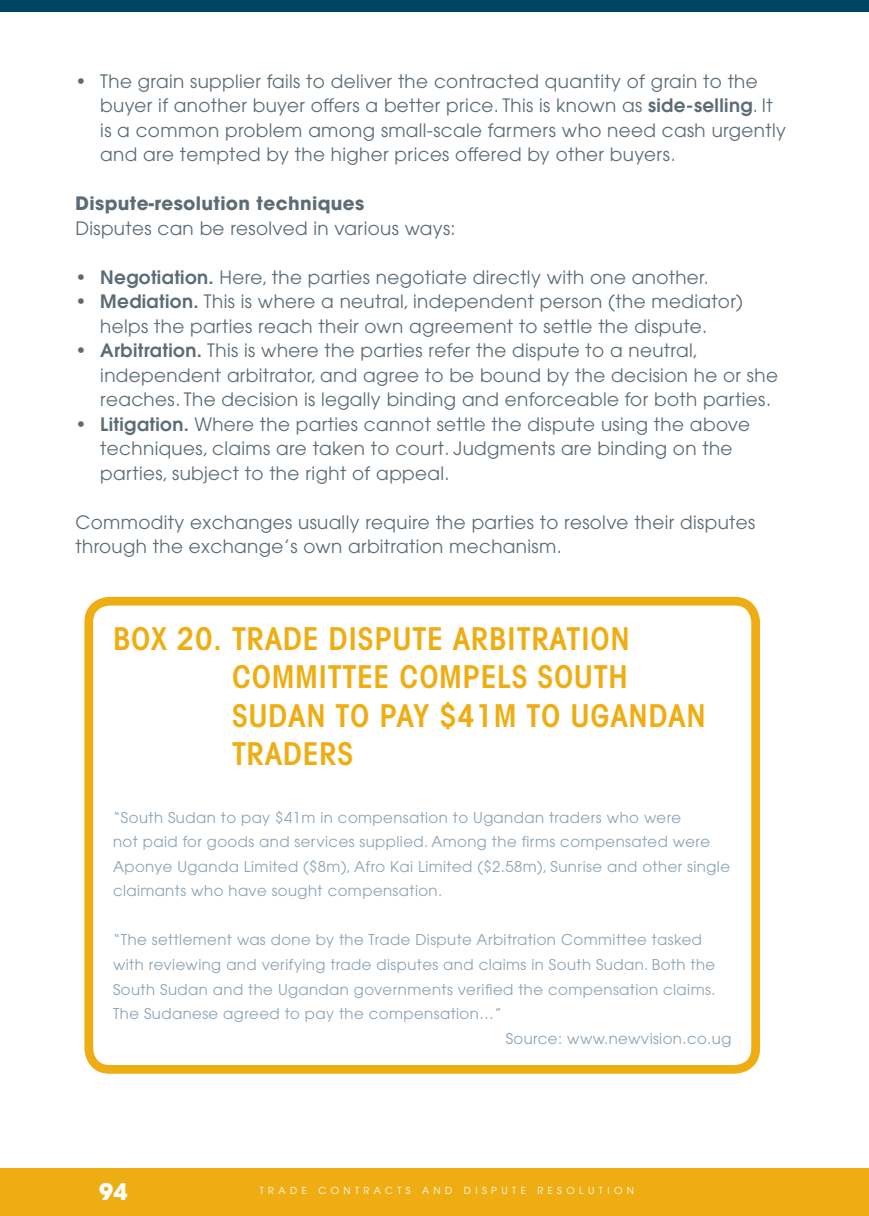
<style>
.page{position:relative;width:869px;height:1216px;background:#fff}
.page>*{position:absolute;margin:0;border:0;box-sizing:border-box;transform-origin:0 0}
.t1{font:600 condensed 31.5px "Avant Garde";letter-spacing:.02em;color:#eeae13}
.t2{font:700 22.75px "Avant Garde";color:#fff}
.t3{font:18.38px/24.5px "Avant Garde";letter-spacing:.02em;color:#5b6c76}
.t4{font:700 18.38px "Avant Garde";letter-spacing:.02em;color:#5b6c76}
.t5{font:14.88px/24.5px "Avant Garde";letter-spacing:.03em;color:#8ca3b6}
.t6{font:9.62px "Avant Garde";color:#fff}
.s1{font-weight:600}
</style>
<div class="page">
<div style="left:0;top:1167px;width:868px;height:48px;background:#eeae13"></div>
<div style="left:0;top:0;width:868px;height:12px;background:#004461"></div>
<div style="left:84px;top:597px;width:675px;height:476px;border:9px solid #eeae13;border-radius:21px"></div>
<p class="t3" style="left:100px;top:69px;width:687px;text-indent:-25px">• The grain supplier fails to deliver the contracted quantity of grain to the buyer if another buyer offers a better price. This is known as <span class="s1">side-selling</span>. It is a common problem among small-scale farmers who need cash urgently and are tempted by the higher prices offered by other buyers.</p>
<p class="t4" style="left:75px;top:191px;width:290px">Dispute-resolution techniques</p>
<p class="t3" style="left:75px;top:215px;width:381px">Disputes can be resolved in various ways:</p>
<p class="t3" style="left:75px;top:265px;width:634px">• <span class="s1">Negotiation.</span> Here, the parties negotiate directly with one another.</p>
<p class="t3" style="left:75px;top:289px;width:668px;text-align:center">• <span class="s1">Mediation.</span> This is where a neutral, independent person (the mediator) helps the parties reach their own agreement to settle the dispute.</p>
<p class="t3" style="left:100px;top:338px;width:679px;text-indent:-25px">• <span class="s1">Arbitration.</span> This is where the parties refer the dispute to a neutral, independent arbitrator, and agree to be bound by the decision he or she reaches. The decision is legally binding and enforceable for both parties.</p>
<p class="t3" style="left:100px;top:411px;width:651px;text-indent:-25px">• <span class="s1">Litigation.</span> Where the parties cannot settle the dispute using the above techniques, claims are taken to court. Judgments are binding on the parties, subject to the right of appeal.</p>
<p class="t3" style="left:75px;top:509px;width:681px">Commodity exchanges usually require the parties to resolve their disputes through the exchange’s own arbitration mechanism.</p>
<h1 class="t1" style="left:113px;top:619px;width:134px">Box 20. TRADE</h1>
<h1 class="t1" style="left:328px;top:619px;width:17px">DISPUTE</h1>
<h1 class="t1" style="left:452px;top:619px;width:71px">ARBITRATION</h1>
<h1 class="t1" style="left:232px;top:657px;width:19px">COMMITTEE</h1>
<h1 class="t1" style="left:399px;top:657px;width:19px">COMPELS</h1>
<h1 class="t1" style="left:537px;top:657px;width:19px">SOUTH</h1>
<h1 class="t1" style="left:232px;top:696px;width:20px">SUDAN</h1>
<h1 class="t1" style="left:335px;top:696px;width:61px">TO PAY</h1>
<h1 class="t1" style="left:439px;top:696px;width:151px">$41M TO UGANDAN</h1>
<h1 class="t1" style="left:232px;top:734px;width:19px">TRADERS</h1>
<p class="t5" style="left:113px;top:805px;width:618px">“South Sudan to pay $41m in compensation to Ugandan traders who were<br>not paid for goods and services supplied. Among the firms compensated were Aponye Uganda Limited ($8m), Afro Kai Limited ($2.58m), Sunrise and other single claimants who have sought compensation.</p>
<p class="t5" style="left:113px;top:927px;width:590px">“The settlement was done by the Trade Dispute Arbitration Committee tasked</p>
<p class="t5" style="left:113px;top:952px;width:603px">with reviewing and verifying trade disputes and claims in South Sudan. Both the</p>
<p class="t5" style="left:113px;top:976px;width:604px">South Sudan and the Ugandan governments verified the compensation claims.</p>
<p class="t5" style="left:113px;top:1001px;width:390px">The Sudanese agreed to pay the compensation…”</p>
<p class="t5" style="left:505px;top:1025px;width:227px">Source: www.newvision.co.ug</p>
<p class="t2" style="left:99px;top:1176px;width:30px">94</p>
<p class="t6" style="left:260px;top:1185px;width:19px">T rade</p>
<p class="t6" style="left:318px;top:1185px;width:12px">contracts</p>
<p class="t6" style="left:422px;top:1185px;width:11px">and</p>
<p class="t6" style="left:463px;top:1185px;width:10px">dispute</p>
<p class="t6" style="left:537px;top:1185px;width:11px">resolution</p>
</div>
